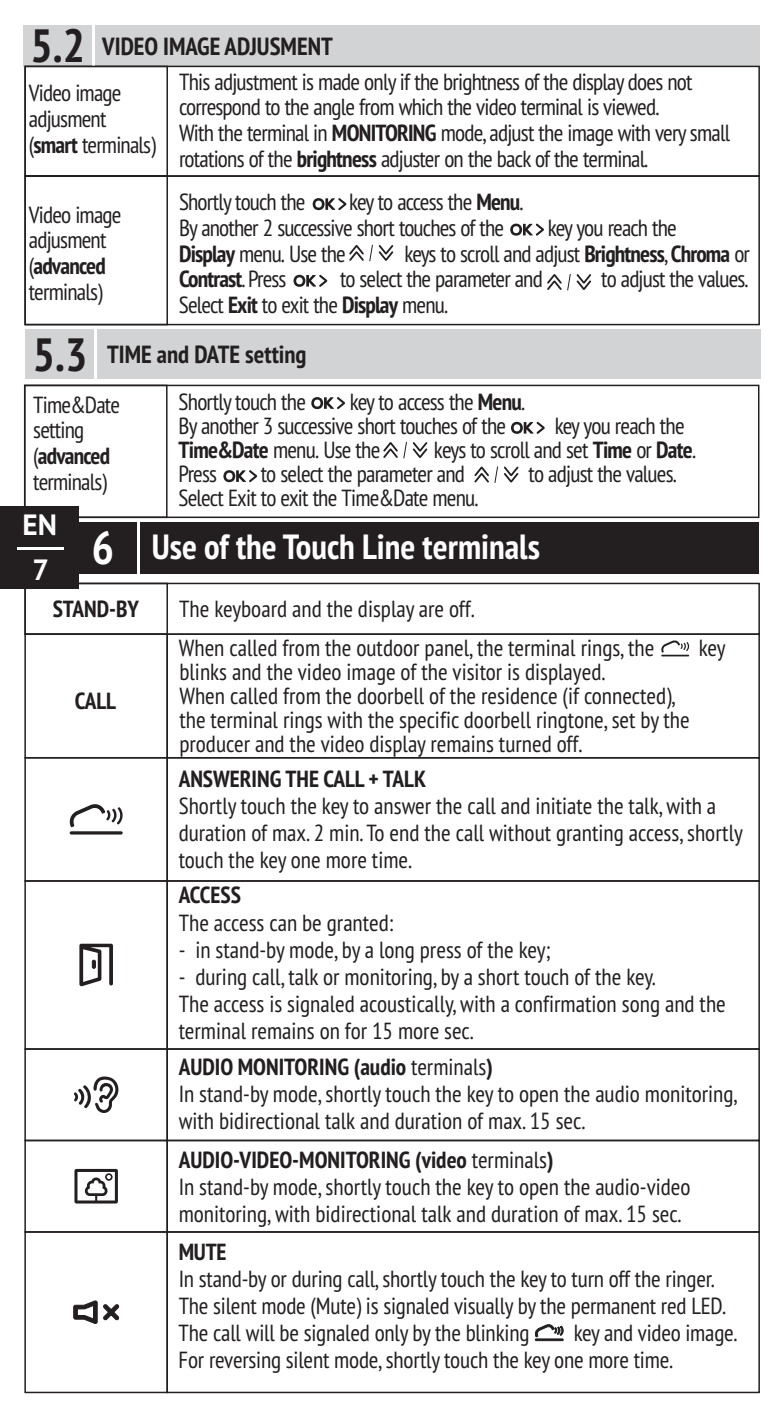
<style>
.page{position:relative;width:783px;height:1421px;background:#fff}
.page>*{position:absolute;margin:0;border:0;box-sizing:border-box;transform-origin:0 0}
.t1{font:700 condensed 46.5px "PT Sans";color:#231f20}
.t2{font:700 condensed 34.8px "PT Sans";color:#fff}
.t3{font:700 29.4px/45.3px "PT Sans";color:#fff;text-align:center}
.t4{font:700 condensed 24.9px "PT Sans";color:#231f20}
.t5{font:condensed 23.4px/27px "PT Sans";letter-spacing:-.01em;color:#231f20}
.t6{font:condensed 23.4px/25.5px "PT Sans";letter-spacing:-.035em;color:#231f20}
.t7{font:700 condensed 23.4px "PT Sans";color:#231f20}
.t8{font:700 condensed 23.4px "PT Sans";letter-spacing:-.035em;color:#231f20}
.s1{font-weight:700}
.s2{font-size:46.5px}
.s3{font-weight:400}
</style>
<div class="page">
<div style="left:24px;top:175px;width:735px;height:150px;border:2px solid #231f20"></div>
<div style="left:24px;top:175px;width:144px;height:150px;border:2px solid #231f20"></div>
<svg style="left:312px;top:198px;width:34px;height:12px"></svg>
<svg style="left:510px;top:224px;width:34px;height:12px"></svg>
<svg style="left:349px;top:244px;width:44px;height:18px"></svg>
<svg style="left:293px;top:275px;width:34px;height:12px"></svg>
<svg style="left:547px;top:274px;width:44px;height:17px"></svg>
<div style="left:25px;top:329px;width:735px;height:50px;background:#d1d3d4"></div>
<hr style="left:94px;top:329px;width:2px;height:50px;background:#fff">
<div style="left:24px;top:384px;width:735px;height:134px;border:2px solid #231f20"></div>
<div style="left:24px;top:384px;width:143px;height:134px;border:2px solid #231f20"></div>
<svg style="left:311px;top:397px;width:34px;height:12px"></svg>
<svg style="left:511px;top:422px;width:33px;height:12px"></svg>
<svg style="left:383px;top:442px;width:44px;height:17px"></svg>
<svg style="left:223px;top:470px;width:34px;height:12px"></svg>
<svg style="left:474px;top:466px;width:24px;height:17px"></svg>
<svg style="left:504px;top:466px;width:14px;height:16px"></svg>
<svg style="left:74px;top:1168px;width:44px;height:35px"></svg>
<div style="left:23px;top:522px;width:735px;height:52px;background:#231f20"></div>
<hr style="left:137px;top:522px;width:3px;height:52px;background:#fff">
<div style="left:24px;top:582px;width:735px;height:53px;border:2px solid #231f20"></div>
<div style="left:24px;top:582px;width:144px;height:53px;border:2px solid #231f20"></div>
<div style="left:24px;top:633px;width:144px;height:125px;border:2px solid #231f20"></div>
<div style="left:166px;top:633px;width:593px;height:125px;border:2px solid #231f20"></div>
<svg style="left:661px;top:640px;width:28px;height:12px"></svg>
<hr style="left:661px;top:654px;width:28px;height:2px;background:#231f20">
<div style="left:24px;top:757px;width:144px;height:124px;border:2px solid #231f20"></div>
<svg style="left:69px;top:804px;width:54px;height:23px"></svg>
<hr style="left:70px;top:831px;width:53px;height:3px;background:#231f20;border-radius:2px">
<div style="left:166px;top:757px;width:593px;height:124px;border:2px solid #231f20"></div>
<div style="left:24px;top:880px;width:144px;height:169px;border:2px solid #231f20"></div>
<div style="left:166px;top:880px;width:593px;height:169px;border:2px solid #231f20"></div>
<svg style="left:79px;top:943px;width:34px;height:43px"></svg>
<div style="left:24px;top:1048px;width:144px;height:93px;border:2px solid #231f20"></div>
<div style="left:166px;top:1048px;width:593px;height:93px;border:2px solid #231f20"></div>
<svg style="left:74px;top:1076px;width:45px;height:37px"></svg>
<div style="left:24px;top:1139px;width:144px;height:93px;border:2px solid #231f20"></div>
<div style="left:166px;top:1139px;width:593px;height:93px;border:2px solid #231f20"></div>
<div style="left:24px;top:1230px;width:144px;height:162px;border:2px solid #231f20"></div>
<div style="left:166px;top:1230px;width:593px;height:162px;border:2px solid #231f20"></div>
<svg style="left:73px;top:1300px;width:46px;height:23px"></svg>
<svg style="left:534px;top:1324px;width:29px;height:16px"></svg>
<div style="left:535px;top:1338px;width:28px;height:2px;background:#231f20;border:1px solid #231f20"></div>
<div style="left:23px;top:25px;width:736px;height:41px;background:#d1d3d4"></div>
<div style="left:24px;top:66px;width:735px;height:111px;border:2px solid #231f20"></div>
<hr style="left:92px;top:25px;width:3px;height:41px;background:#fff">
<div style="left:24px;top:66px;width:144px;height:111px;border:2px solid #231f20"></div>
<div style="left:0;top:506px;width:78px;height:82px;background:#231f20"></div>
<hr style="left:17px;top:546px;width:47px;height:3px;background:#fff">
<h1 class="t1" style="left:53px;top:15px;width:34px">.2</h1>
<p class="t6" style="left:29px;top:80px;width:128px">Video image adjusment (<span class="s1">smart</span> terminals)</p>
<p class="t4" style="left:31px;top:29px;width:304px"><span class="s2">5</span> VIDEO IMAGE ADJUSMENT</p>
<p class="t6" style="left:179px;top:68px;width:552px">This adjustment is made only if the brightness of the display does not correspond to the angle from which the video terminal is viewed.<br>With the terminal in <span class="s1">MONITORING</span> mode, adjust the image with very small rotations of the <span class="s1">brightness</span> adjuster on the back of the terminal.</p>
<p class="t6" style="left:179px;top:189px;width:128px">Shortly touch the</p>
<p class="t6" style="left:179px;top:189px;width:346px;text-indent:170px">key to access the <span class="s1">Menu</span>.<br>By another 2 successive short touches of the</p>
<p class="t6" style="left:29px;top:201px;width:94px">Video image adjusment (<span class="s1">advanced </span>terminals)</p>
<p class="t6" style="left:547px;top:214px;width:130px">key you reach the</p>
<p class="t6" style="left:179px;top:240px;width:168px"><span class="s1">Display</span> menu. Use the</p>
<p class="t6" style="left:404px;top:240px;width:347px">keys to scroll and adjust <span class="s1">Brightness</span>,<span class="s1">Chroma</span> or</p>
<p class="t8" style="left:179px;top:263px;width:109px">Contrast<span class="s3">.Press</span></p>
<p class="t6" style="left:340px;top:266px;width:204px">to select the parameter and</p>
<p class="t6" style="left:601px;top:266px;width:149px">to adjust the values.</p>
<p class="t6" style="left:179px;top:291px;width:270px">Select <span class="s1">Exit</span> to exit the <span class="s1">Display</span> menu.</p>
<p class="t4" style="left:33px;top:337px;width:275px"><span class="s2">5</span> TIME and DATE setting</p>
<h1 class="t1" style="left:55px;top:323px;width:34px">.3</h1>
<p class="t6" style="left:33px;top:391px;width:88px">Time&amp;Date setting (<span class="s1">advanced </span>terminals)</p>
<p class="t6" style="left:179px;top:388px;width:129px">Shortly touch the</p>
<p class="t6" style="left:179px;top:389px;width:348px;line-height:24px;text-indent:171px">key to access the <span class="s1">Menu</span>.<br>By another 3 successive short touches of the</p>
<p class="t6" style="left:554px;top:412px;width:131px">key you reach the</p>
<p class="t6" style="left:178px;top:436px;width:203px"><span class="s1">Time&amp;Date</span> menu. Use the</p>
<p class="t6" style="left:434px;top:436px;width:263px">keys to scroll and set <span class="s1">Time</span> or <span class="s1">Date</span>.</p>
<p class="t5" style="left:178px;top:460px;width:40px">Press</p>
<p class="t6" style="left:261px;top:461px;width:206px">to select the parameter and</p>
<p class="t6" style="left:528px;top:461px;width:150px">to adjust the values.</p>
<p class="t6" style="left:178px;top:485px;width:301px">Select Exit to exit the Time&amp;Date menu.</p>
<h2 class="t2" style="left:92px;top:524px;width:449px"><span class="s2">6</span> Use of the Touch Line terminals</h2>
<p class="t5" style="left:179px;top:588px;width:477px;line-height:39px">The keyboard and the display are off.<br>When called from the outdoor panel, the terminal rings, the</p>
<p class="t3" style="left:22px;top:501px;width:36px">EN<br>7</p>
<p class="t7" style="left:53px;top:593px;width:88px">STAND-BY</p>
<p class="t5" style="left:698px;top:633px;width:28px">key</p>
<p class="t7" style="left:75px;top:685px;width:43px">CALL</p>
<p class="t5" style="left:179px;top:659px;width:511px;line-height:24px">blinks and the video image of the visitor is displayed.<br>When called from the doorbell of the residence (if connected), the terminal rings with the specific doorbell ringtone, set by the producer and the video display remains turned off.</p>
<p class="t7" style="left:179px;top:763px;width:249px">ANSWERING THE CALL + TALK</p>
<p class="t5" style="left:179px;top:791px;width:565px">Shortly touch the key to answer the call and initiate the talk, with a duration of max. 2 min. To end the call without granting access, shortly touch the key one more time.</p>
<p class="t7" style="left:179px;top:879px;width:64px">ACCESS</p>
<p class="t5" style="left:179px;top:908px;width:216px">The access can be granted:</p>
<p class="t5" style="left:179px;top:935px;width:373px">- in stand-by mode, by a long press of the key;</p>
<p class="t5" style="left:179px;top:962px;width:548px">- during call, talk or monitoring, by a short touch of the key.<br>The access is signaled acoustically, with a confirmation song and the terminal remains on for 15 more sec.</p>
<p class="t5" style="left:179px;top:1052px;width:560px"><span class="s1">AUDIO MONITORING (audio</span> terminals<span class="s1">)<br></span>In stand-by mode, shortly touch the key to open the audio monitoring, with bidirectional talk and duration of max. 15 sec.</p>
<p class="t5" style="left:179px;top:1145px;width:513px"><span class="s1">AUDIO-VIDEO-MONITORING (video</span> terminals<span class="s1">)<br></span>In stand-by mode, shortly touch the key to open the audio-video monitoring, with bidirectional talk and duration of max. 15 sec.</p>
<p class="t7" style="left:179px;top:1235px;width:49px">MUTE</p>
<p class="t5" style="left:179px;top:1264px;width:549px">In stand-by or during call,shortly touch the key to turn off the ringer.<br>The silent mode (Mute) is signaled visually by the permanent red LED.<br>The call will be signaled only by the blinking</p>
<p class="t5" style="left:178px;top:1318px;width:560px;text-indent:395px">key and video image.<br>For reversing silent mode,shortly touch the key one more time.</p>
</div>
